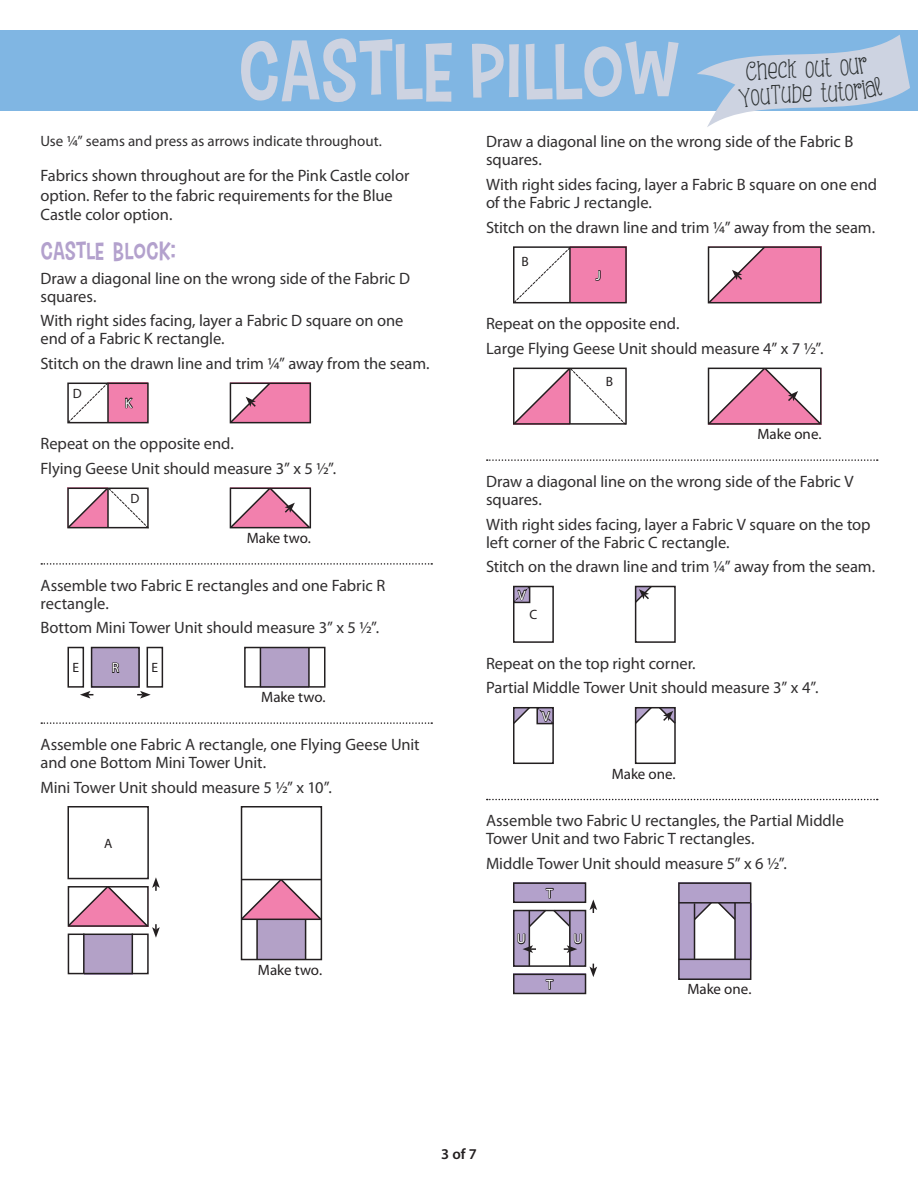
<style>
.page{position:relative;width:918px;height:1188px;background:#fff}
.page>*{position:absolute;margin:0;border:0;box-sizing:border-box;transform-origin:0 0}
.t1{font:81px "Carton Six";letter-spacing:.005em;color:#cdd3e1}
.t2{font:24px "Carton Six";letter-spacing:.005em;color:#b3a1cd}
.t3{font:16.5px/18px "Myriad Pro";letter-spacing:-.005em;color:#312f30}
.t4{font:15px "Myriad Pro";color:#231f20}
.t5{font:15px "Myriad Pro";color:#312f30}
.t6{font:600 15px "Myriad Pro";color:#231f20}
.t7{font:13.5px "Myriad Pro";color:#fff}
.t8{font:13.5px "Myriad Pro";color:#231f20}
</style>
<div class="page">
<div style="left:0;top:30px;width:918px;height:81px;background:#80b6e3"></div>
<svg style="left:41px;top:563px;width:391px;height:2px"></svg>
<svg style="left:41px;top:722px;width:391px;height:2px"></svg>
<svg style="left:80px;top:691px;width:13px;height:8px"></svg>
<svg style="left:137px;top:691px;width:14px;height:8px"></svg>
<div style="left:68px;top:647px;width:16px;height:41px;border:2px solid #231f20"></div>
<div style="left:147px;top:647px;width:16px;height:41px;border:2px solid #231f20"></div>
<div style="left:91px;top:647px;width:49px;height:40px;background:#b3a1c7"></div>
<div style="left:91px;top:647px;width:49px;height:41px;border:2px solid #231f20"></div>
<svg style="left:112px;top:662px;width:8px;height:11px"></svg>
<div style="left:261px;top:647px;width:48px;height:40px;background:#b3a1c7"></div>
<div style="left:244px;top:647px;width:82px;height:41px;border:2px solid #231f20"></div>
<hr style="left:260px;top:647px;width:1px;height:40px;background:#231f20">
<hr style="left:308px;top:647px;width:2px;height:40px;background:#231f20">
<div style="left:68px;top:383px;width:80px;height:40px;background:#f280ad"></div>
<div style="left:67px;top:383px;width:82px;height:40px;border:2px solid #231f20"></div>
<svg style="left:67px;top:382px;width:42px;height:41px;background:#dddbdc"></svg>
<svg style="left:125px;top:397px;width:8px;height:12px"></svg>
<div style="left:230px;top:383px;width:81px;height:40px;background:#f280ad"></div>
<div style="left:230px;top:383px;width:81px;height:40px;border:2px solid #231f20"></div>
<svg style="left:229px;top:382px;width:43px;height:42px"></svg>
<svg style="left:67px;top:487px;width:82px;height:42px"></svg>
<svg style="left:229px;top:487px;width:83px;height:42px"></svg>
<svg style="left:240px;top:878px;width:83px;height:43px"></svg>
<div style="left:241px;top:920px;width:16px;height:40px;background:#fff"></div>
<div style="left:306px;top:920px;width:16px;height:40px;background:#fff"></div>
<div style="left:257px;top:920px;width:49px;height:40px;background:#b3a1c7"></div>
<hr style="left:256px;top:919px;width:2px;height:41px;background:#231f20">
<hr style="left:242px;top:919px;width:80px;height:1px;background:#231f20">
<hr style="left:241px;top:879px;width:80px;height:1px;background:#231f20">
<hr style="left:305px;top:919px;width:1px;height:41px;background:#231f20">
<div style="left:241px;top:806px;width:81px;height:154px;border:2px solid #231f20"></div>
<div style="left:68px;top:806px;width:81px;height:73px;border:2px solid #231f20"></div>
<div style="left:84px;top:934px;width:48px;height:40px;background:#b3a1c7"></div>
<hr style="left:83px;top:934px;width:2px;height:40px;background:#231f20">
<hr style="left:132px;top:934px;width:1px;height:40px;background:#231f20">
<div style="left:68px;top:934px;width:81px;height:40px;border:2px solid #231f20"></div>
<svg style="left:67px;top:877px;width:93px;height:61px"></svg>
<svg style="left:487px;top:459px;width:391px;height:2px"></svg>
<svg style="left:487px;top:799px;width:391px;height:1px"></svg>
<div style="left:708px;top:247px;width:113px;height:56px;background:#f280ad"></div>
<div style="left:708px;top:246px;width:114px;height:57px;border:2px solid #231f20"></div>
<svg style="left:707px;top:246px;width:60px;height:58px"></svg>
<div style="left:513px;top:247px;width:114px;height:56px;background:#f280ad"></div>
<div style="left:513px;top:246px;width:114px;height:57px;border:2px solid #231f20"></div>
<svg style="left:595px;top:270px;width:6px;height:11px"></svg>
<svg style="left:513px;top:247px;width:58px;height:56px;background:#e8e7e7"></svg>
<svg style="left:513px;top:367px;width:113px;height:58px"></svg>
<svg style="left:707px;top:367px;width:115px;height:58px"></svg>
<div style="left:513px;top:586px;width:41px;height:57px;border:2px solid #231f20"></div>
<svg style="left:513px;top:585px;width:26px;height:36px"></svg>
<div style="left:635px;top:586px;width:41px;height:57px;border:2px solid #231f20"></div>
<svg style="left:634px;top:585px;width:19px;height:19px"></svg>
<div style="left:513px;top:707px;width:41px;height:57px;border:2px solid #231f20"></div>
<svg style="left:513px;top:707px;width:41px;height:26px"></svg>
<div style="left:635px;top:707px;width:41px;height:57px;border:2px solid #231f20"></div>
<svg style="left:634px;top:707px;width:42px;height:18px"></svg>
<svg style="left:695px;top:904px;width:39px;height:18px"></svg>
<div style="left:678px;top:903px;width:17px;height:57px;background:#b3a1cb"></div>
<div style="left:735px;top:903px;width:16px;height:57px;background:#b3a1cb"></div>
<hr style="left:694px;top:903px;width:1px;height:56px;background:#231f20">
<hr style="left:734px;top:903px;width:2px;height:56px;background:#231f20">
<div style="left:678px;top:883px;width:73px;height:20px;background:#b3a1cb"></div>
<div style="left:678px;top:960px;width:73px;height:20px;background:#b3a1cb"></div>
<div style="left:678px;top:882px;width:73px;height:98px;border:2px solid #231f20"></div>
<hr style="left:679px;top:959px;width:72px;height:1px;background:#231f20">
<hr style="left:679px;top:902px;width:72px;height:2px;background:#231f20">
<svg style="left:590px;top:964px;width:7px;height:13px"></svg>
<svg style="left:590px;top:900px;width:7px;height:13px"></svg>
<div style="left:513px;top:910px;width:16px;height:57px;background:#b3a1cb"></div>
<div style="left:570px;top:910px;width:16px;height:57px;background:#b3a1cb"></div>
<div style="left:513px;top:910px;width:73px;height:57px;border:2px solid #231f20"></div>
<hr style="left:529px;top:911px;width:1px;height:55px;background:#231f20">
<hr style="left:569px;top:911px;width:2px;height:56px;background:#231f20">
<svg style="left:516px;top:909px;width:67px;height:44px"></svg>
<div style="left:513px;top:883px;width:73px;height:20px;background:#b3a1cb"></div>
<div style="left:513px;top:882px;width:73px;height:21px;border:2px solid #231f20"></div>
<svg style="left:545px;top:887px;width:9px;height:12px"></svg>
<div style="left:513px;top:974px;width:73px;height:20px;background:#b3a1cb"></div>
<div style="left:513px;top:974px;width:73px;height:20px;border:2px solid #231f20"></div>
<svg style="left:545px;top:979px;width:9px;height:11px"></svg>
<svg style="left:697px;top:35px;width:213px;height:92px"></svg>
<h1 class="t1" style="left:238px;top:23px;width:444px">CASTLE PILLOW</h1>
<p class="t5" style="left:40px;top:132px;width:343px">Use ¼” seams and press as arrows indicate throughout.</p>
<p class="t3" style="left:40px;top:166px;width:371px;line-height:19.5px">Fabrics shown throughout are for the Pink Castle color option. Refer to the fabric requirements for the Blue<br>Castle color option.</p>
<h2 class="t2" style="left:40px;top:237px;width:136px">CASTLE BLOCK:</h2>
<p class="t3" style="left:40px;top:269px;width:371px">Draw a diagonal line on the wrong side of the Fabric D squares.</p>
<p class="t3" style="left:40px;top:311px;width:364px">With right sides facing, layer a Fabric D square on one end of a Fabric K rectangle.</p>
<p class="t3" style="left:40px;top:354px;width:391px">Stitch on the drawn line and trim ¼” away from the seam.</p>
<p class="t3" style="left:486px;top:133px;width:369px">Draw a diagonal line on the wrong side of the Fabric B squares.</p>
<p class="t3" style="left:486px;top:175px;width:393px">With right sides facing, layer a Fabric B square on one end of the Fabric J rectangle.</p>
<p class="t3" style="left:486px;top:218px;width:391px">Stitch on the drawn line and trim ¼” away from the seam.</p>
<p class="t8" style="left:521px;top:253px;width:9px">B</p>
<p class="t7" style="left:596px;top:267px;width:6px">J</p>
<p class="t3" style="left:486px;top:311px;width:339px;line-height:24.8px">Repeat on the opposite end.<br>Large Flying Geese Unit should measure 4” x 7 ½”.</p>
<p class="t8" style="left:73px;top:385px;width:10px">D</p>
<p class="t7" style="left:125px;top:395px;width:9px">K</p>
<p class="t3" style="left:40px;top:431px;width:297px;line-height:24.8px">Repeat on the opposite end.<br>Flying Geese Unit should measure 3” x 5 ½”.</p>
<p class="t8" style="left:131px;top:490px;width:10px">D</p>
<p class="t4" style="left:247px;top:529px;width:66px">Make two.</p>
<p class="t3" style="left:40px;top:576px;width:346px">Assemble two Fabric E rectangles and one Fabric R rectangle.</p>
<p class="t3" style="left:40px;top:618px;width:340px">Bottom Mini Tower Unit should measure 3” x 5 ½”.</p>
<p class="t8" style="left:72px;top:659px;width:8px">E</p>
<p class="t7" style="left:112px;top:659px;width:9px">R</p>
<p class="t8" style="left:152px;top:659px;width:8px">E</p>
<p class="t4" style="left:261px;top:688px;width:66px">Make two.</p>
<p class="t3" style="left:40px;top:735px;width:381px">Assemble one Fabric A rectangle, one Flying Geese Unit and one Bottom Mini Tower Unit.</p>
<p class="t3" style="left:40px;top:778px;width:293px">Mini Tower Unit should measure 5 ½” x 10”.</p>
<p class="t8" style="left:104px;top:835px;width:10px">A</p>
<p class="t4" style="left:258px;top:960px;width:66px">Make two.</p>
<p class="t8" style="left:606px;top:373px;width:9px">B</p>
<p class="t4" style="left:758px;top:425px;width:66px">Make one.</p>
<p class="t3" style="left:486px;top:472px;width:369px">Draw a diagonal line on the wrong side of the Fabric V squares.</p>
<p class="t3" style="left:486px;top:515px;width:386px">With right sides facing, layer a Fabric V square on the top left corner of the Fabric C rectangle.</p>
<p class="t3" style="left:486px;top:557px;width:391px">Stitch on the drawn line and trim ¼” away from the seam.</p>
<p class="t7" style="left:518px;top:587px;width:9px">V</p>
<p class="t8" style="left:530px;top:607px;width:9px">C</p>
<p class="t3" style="left:486px;top:651px;width:334px;line-height:24.8px">Repeat on the top right corner.<br>Partial Middle Tower Unit should measure 3” x 4”.</p>
<p class="t7" style="left:542px;top:708px;width:9px">V</p>
<p class="t4" style="left:612px;top:764px;width:66px">Make one.</p>
<p class="t3" style="left:486px;top:811px;width:359px">Assemble two Fabric U rectangles, the Partial Middle<br>Tower Unit and two Fabric T rectangles.</p>
<p class="t3" style="left:486px;top:854px;width:302px">Middle Tower Unit should measure 5” x 6 1/2”.</p>
<p class="t7" style="left:546px;top:885px;width:8px">T</p>
<p class="t7" style="left:517px;top:931px;width:10px">U</p>
<p class="t7" style="left:574px;top:931px;width:10px">U</p>
<p class="t7" style="left:546px;top:976px;width:8px">T</p>
<p class="t4" style="left:687px;top:980px;width:66px">Make one.</p>
<p class="t6" style="left:441px;top:1144px;width:37px">3 of 7</p>
</div>
